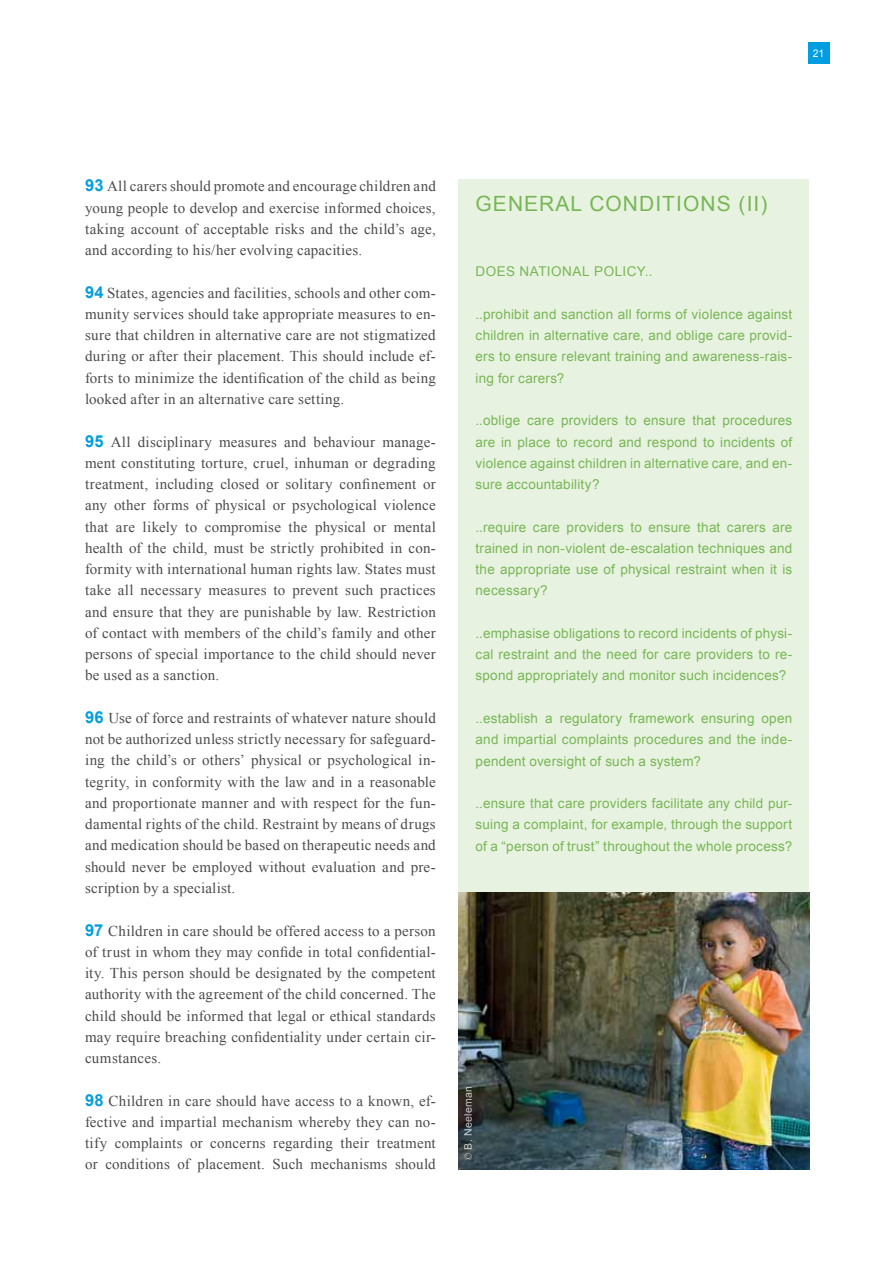
<style>
.page{position:relative;width:893px;height:1263px;background:#fff}
.page>*{position:absolute;margin:0;border:0;box-sizing:border-box;transform-origin:0 0}
.t1{font:21px "Arial";letter-spacing:.05em;color:#77b756}
.t2{font:15px/21.3px "Times New Roman";letter-spacing:.015em;color:#4b4b4d;text-align:justify}
.t3{font:13.5px/21.3px "Arial";letter-spacing:.015em;color:#77b756;text-align:justify}
.t4{font:13.5px "Arial";letter-spacing:.035em;color:#77b756}
.t5{font:10.5px "Arial";letter-spacing:.025em;color:#fff}
.s1{font-family:"Arial";font-weight:700;font-size:16.5px;color:#009ee0}
.s2{font-family:"Times New Roman";font-style:italic}
</style>
<div class="page">
<div style="left:459px;top:179px;width:350px;height:990px;background:#e8f2e0"></div>
<img style="left:459px;top:892px;width:350px;height:277px">
<div style="left:808px;top:43px;width:21px;height:21px;background:#009ee0"></div>
<p class="t5" style="left:813px;top:46px;width:13px">21</p>
<p class="t2" style="left:85px;top:175px;width:352px"><span class="s1">93</span> All carers should promote and encourage children and young people to develop and exercise informed choices, taking account of acceptable risks and the child’s age, and according to his/her evolving capacities.</p>
<p class="t2" style="left:85px;top:282px;width:352px"><span class="s1">94</span> States, agencies and facilities, schools and other com&shy;munity services should take appropriate measures to en&shy;sure that children in alternative care are not stigmatized during or after their placement. This should include ef&shy;forts to minimize the identification of the child as being looked after in an alternative care setting.</p>
<p class="t2" style="left:85px;top:431px;width:352px"><span class="s1">95</span> All disciplinary measures and behaviour manage&shy;ment constituting torture, cruel, inhuman or degrading treatment, including closed or solitary confinement or any other forms of physical or psychological violence that are likely to compromise the physical or mental health of the child, must be strictly prohibited in con&shy;formity with international human rights law. States must take all necessary measures to prevent such practices and ensure that they are punishable by law. Restriction of contact with members of the child’s family and other persons of special importance to the child should never be used as a sanction.</p>
<p class="t2" style="left:85px;top:707px;width:352px"><span class="s1">96</span> Use of force and restraints of whatever nature should not be authorized unless strictly necessary for safeguard&shy;ing the child’s or others’ physical or psychological in&shy;tegrity, in conformity with the law and in a reasonable and proportionate manner and with respect for the fun&shy;damental rights of the child. Restraint by means of drugs and medication should be based on therapeutic needs and should never be employed without evaluation and pre&shy;scription by a specialist.</p>
<p class="t2" style="left:85px;top:920px;width:352px"><span class="s1">97</span> Children in care should be offered access to a person of trust in whom they may confide in total confidential&shy;ity. This person should be designated by the competent authority with the agreement of the child concerned. The child should be informed that legal or ethical standards may require breaching confidentiality under certain cir&shy;cumstances.</p>
<p class="t2" style="left:85px;top:1090px;width:352px"><span class="s1">98</span> Children in care should have access to a known, ef&shy;fective and impartial mechanism whereby they can no&shy;tify complaints or concerns regarding their treatment or conditions of placement. Such mechanisms should</p>
<h1 class="t1" style="left:476px;top:190px;width:177px">GENERAL CONDITIO</h1>
<h1 class="t1" style="left:700px;top:190px;width:68px">NS (II)</h1>
<p class="t4" style="left:476px;top:263px;width:178px">Does national policy..</p>
<p class="t3" style="left:476px;top:304px;width:318px">..prohibit and sanction all forms of violence against children in alternative care, and oblige care provid&shy;ers to ensure relevant training and awareness-rais&shy;ing for carers?</p>
<p class="t3" style="left:476px;top:410px;width:319px">..oblige care providers to ensure that procedures are in place to record and respond to incidents of violence against children in alternative care, and en&shy;sure accountability?</p>
<p class="t3" style="left:476px;top:516px;width:318px">..require care providers to ensure that carers are trained in non-violent de-escalation techniques and the appropriate use of physical restraint when it is necessary?</p>
<p class="t3" style="left:476px;top:623px;width:318px">..emphasise obligations to record incidents of physi&shy;cal restraint and the need for care providers to re&shy;spond appropriately and monitor such incidences?</p>
<p class="t3" style="left:476px;top:708px;width:318px">..establish a regulatory framework ensuring open and impartial complaints procedures and the inde&shy;pendent oversight of such a system?</p>
<p class="t3" style="left:476px;top:793px;width:318px">..ensure that care providers facilitate any child pur&shy;suing a complaint, for example, through the support of a “person of trust” throughout the whole process?</p>
<p class="t5" style="left:461px;top:1160px;width:76px;rotate:-90deg"><span class="s2">©</span> B. Neeleman</p>
</div>
